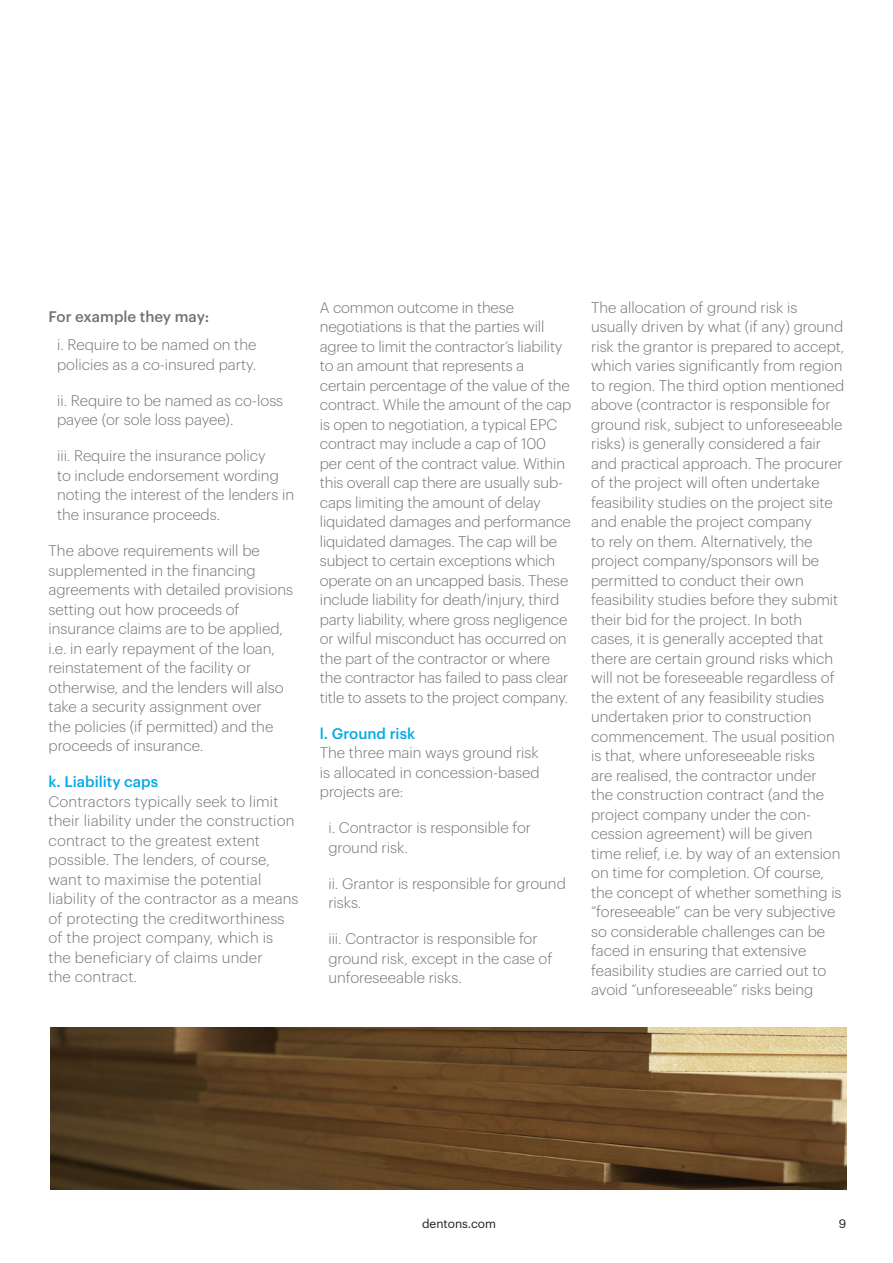
<style>
.page{position:relative;width:893px;height:1263px;background:#fff}
.page>*{position:absolute;margin:0;border:0;box-sizing:border-box;transform-origin:0 0}
.Body_copy{font:300 15px/19.5px "Dentons Sans";color:#717377}
._3rd_level_bullet{font:300 15px/19.5px "Dentons Sans";letter-spacing:.01em;color:#717377}
._4th_level_bullet{font:300 15px/19.5px "Dentons Sans";color:#717377}
.Body_copy-2{font:500 15px "Dentons Sans";color:#717377}
.t1{font:12px "Dentons Sans";color:#1d1d1b}
.s1{font-weight:500;color:#00aae8}
</style>
<div class="page">
<img style="left:50px;top:1027px;width:796px;height:162px">
<p class="Body_copy-2" style="left:49px;top:306px;width:162px">For example they may:</p>
<p class="_4th_level_bullet" style="left:57px;top:334px;width:201px">i. Require to be named on the policies as a co-insured party.</p>
<p class="_4th_level_bullet" style="left:57px;top:390px;width:228px">ii. Require to be named as co-loss payee (or sole loss payee).</p>
<p class="_4th_level_bullet" style="left:57px;top:445px;width:239px">iii. Require the insurance policy<br>to include endorsement wording noting the interest of the lenders in the insurance proceeds.</p>
<p class="Body_copy" style="left:49px;top:540px;width:246px">The above requirements will be supplemented in the financing agreements with detailed provisions setting out how proceeds of insurance claims are to be applied, i.e. in early repayment of the loan, reinstatement of the facility or otherwise, and the lenders will also take a security assignment over<br>the policies (if permitted) and the proceeds of insurance.</p>
<p class="_3rd_level_bullet" style="left:49px;top:771px;width:252px"><span class="s1">k. Liability caps<br></span>Contractors typically seek to limit their liability under the construction contract to the greatest extent possible. The lenders, of course, want to maximise the potential liability of the contractor as a means of protecting the creditworthiness of the project company, which is the beneficiary of claims under<br>the contract.</p>
<p class="Body_copy" style="left:320px;top:296px;width:253px">A common outcome in these negotiations is that the parties will agree to limit the contractor’s liability to an amount that represents a certain percentage of the value of the contract. While the amount of the cap is open to negotiation, a typical EPC contract may include a cap of 100 per cent of the contract value. Within this overall cap there are usually sub&shy;caps limiting the amount of delay liquidated damages and performance liquidated damages. The cap will be subject to certain exceptions which operate on an uncapped basis. These include liability for death/injury, third party liability, where gross negligence or wilful misconduct has occurred on the part of the contractor or where the contractor has failed to pass clear title to assets to the project company.</p>
<p class="_3rd_level_bullet" style="left:320px;top:722px;width:221px"><span class="s1">l. Ground risk<br></span>The three main ways ground risk is allocated in concession-based projects are:</p>
<p class="_4th_level_bullet" style="left:328px;top:817px;width:204px">i. Contractor is responsible for ground risk.</p>
<p class="_4th_level_bullet" style="left:328px;top:872px;width:239px">ii. Grantor is responsible for ground risks.</p>
<p class="_4th_level_bullet" style="left:328px;top:928px;width:226px">iii. Contractor is responsible for ground risk, except in the case of unforeseeable risks.</p>
<p class="Body_copy" style="left:591px;top:296px;width:255px">The allocation of ground risk is usually driven by what (if any) ground risk the grantor is prepared to accept, which varies significantly from region to region. The third option mentioned above (contractor is responsible for ground risk, subject to unforeseeable risks) is generally considered a fair and practical approach. The procurer of the project will often undertake feasibility studies on the project site and enable the project company<br>to rely on them. Alternatively, the project company/sponsors will be permitted to conduct their own feasibility studies before they submit their bid for the project. In both cases, it is generally accepted that there are certain ground risks which will not be foreseeable regardless of the extent of any feasibility studies undertaken prior to construction commencement. The usual position is that, where unforeseeable risks<br>are realised, the contractor under<br>the construction contract (and the project company under the con&shy;cession agreement) will be given time relief, i.e. by way of an extension on time for completion. Of course, the concept of whether something is “foreseeable” can be very subjective so considerable challenges can be faced in ensuring that extensive feasibility studies are carried out to avoid “unforeseeable” risks being</p>
<p class="t1" style="left:422px;top:1214px;width:76px">dentons.com</p>
<p class="t1" style="left:839px;top:1214px;width:9px">9</p>
</div>
